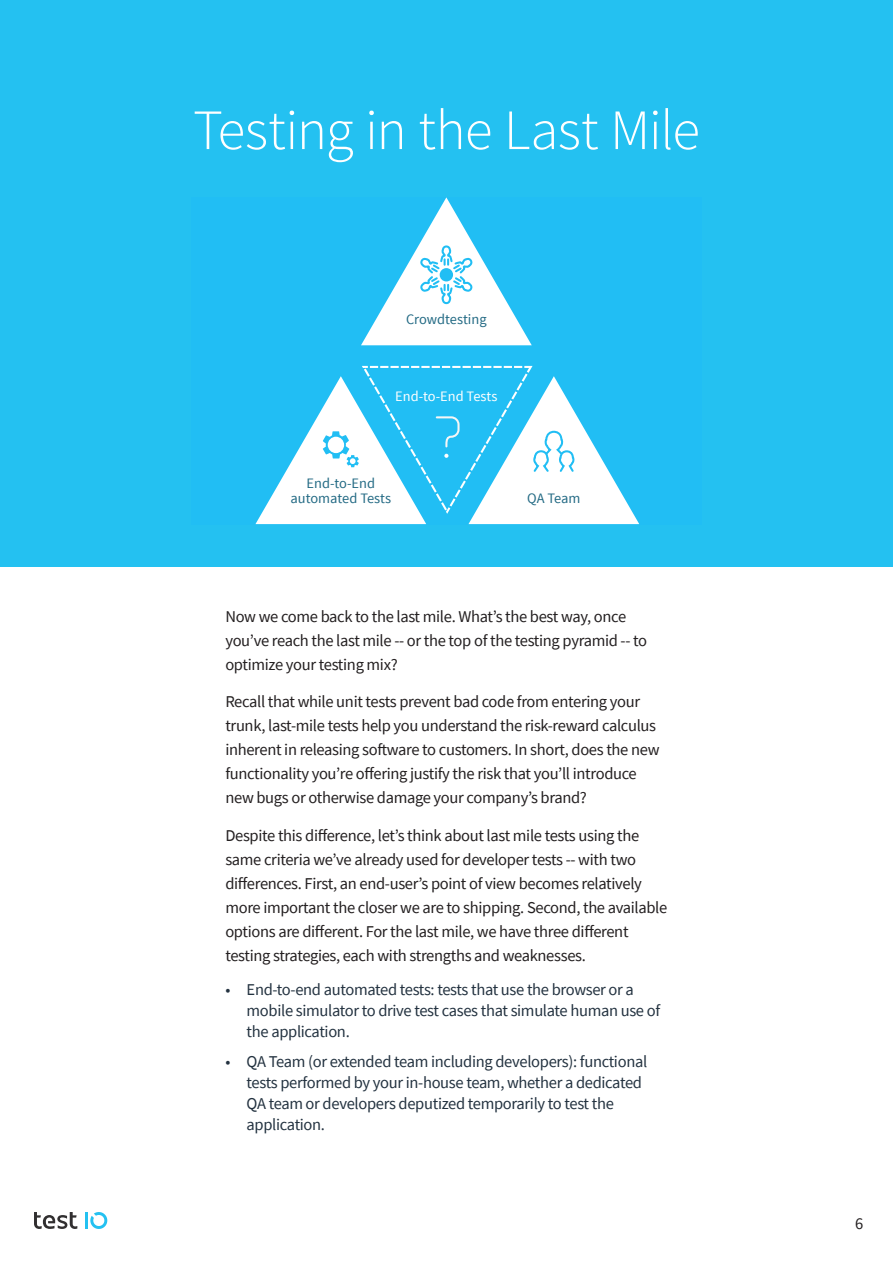
<style>
.page{position:relative;width:893px;height:1263px;background:#fff}
.page>*{position:absolute;margin:0;border:0;box-sizing:border-box;transform-origin:0 0}
.Section_title{font:300 57px "Source Sans Pro";letter-spacing:-.015em;color:#fff}
.Paragraph{font:16.5px/24px "Source Sans Pro";letter-spacing:-.02em;color:#231f20}
.t1{font:16.5px/21px "Source Sans Pro";letter-spacing:-.02em;color:#233240}
.t2{font:14.4px/15.5px "Source Sans Pro";color:#236a84;text-align:center}
.t3{font:14.4px "Source Sans Pro";color:#fff}
</style>
<div class="page">
<div style="left:0;top:0;width:893px;height:567px;background:#24c1f1"></div>
<svg style="left:255px;top:366px;width:384px;height:158px"></svg>
<svg style="left:361px;top:197px;width:171px;height:148px"></svg>
<hr style="left:85px;top:1212px;width:3px;height:17px;background:#24c1f1">
<svg style="left:34px;top:1212px;width:43px;height:17px"></svg>
<svg style="left:90px;top:1212px;width:17px;height:17px"></svg>
<p class="Section_title" style="left:193px;top:95px;width:508px">Testing in the Last Mile</p>
<p class="t2" style="left:406px;top:312px;width:82px">Crowdtesting</p>
<p class="t3" style="left:395px;top:388px;width:104px">End-to-End Tests</p>
<p class="t2" style="left:290px;top:475px;width:102px">End-to-End automated Tests</p>
<p class="t2" style="left:527px;top:491px;width:55px">QA Team</p>
<p class="Paragraph" style="left:225px;top:604px;width:423px">Now we come back to the last mile. What’s the best way, once you’ve reach the last mile -- or the top of the testing pyramid -- to optimize your testing mix?</p>
<p class="Paragraph" style="left:225px;top:689px;width:436px">Recall that while unit tests prevent bad code from entering your trunk, last-mile tests help you understand the risk-reward calculus inherent in releasing software to customers. In short, does the new functionality you’re offering justify the risk that you’ll introduce new bugs or otherwise damage your company’s brand?</p>
<p class="Paragraph" style="left:225px;top:823px;width:443px">Despite this difference, let’s think about last mile tests using the same criteria we’ve already used for developer tests -- with two differences. First, an end-user’s point of view becomes relatively more important the closer we are to shipping. Second, the available options are different. For the last mile, we have three different testing strategies, each with strengths and weaknesses.</p>
<p class="t1" style="left:247px;top:979px;width:415px;text-indent:-21px">• End-to-end automated tests: tests that use the browser or a mobile simulator to drive test cases that simulate human use of the application.</p>
<p class="t1" style="left:247px;top:1050px;width:402px;text-indent:-21px">• QA Team (or extended team including developers): functional tests performed by your in-house team, whether a dedicated QA team or developers deputized temporarily to test the application.</p>
<p class="Paragraph" style="left:855px;top:1211px;width:10px">6</p>
</div>
